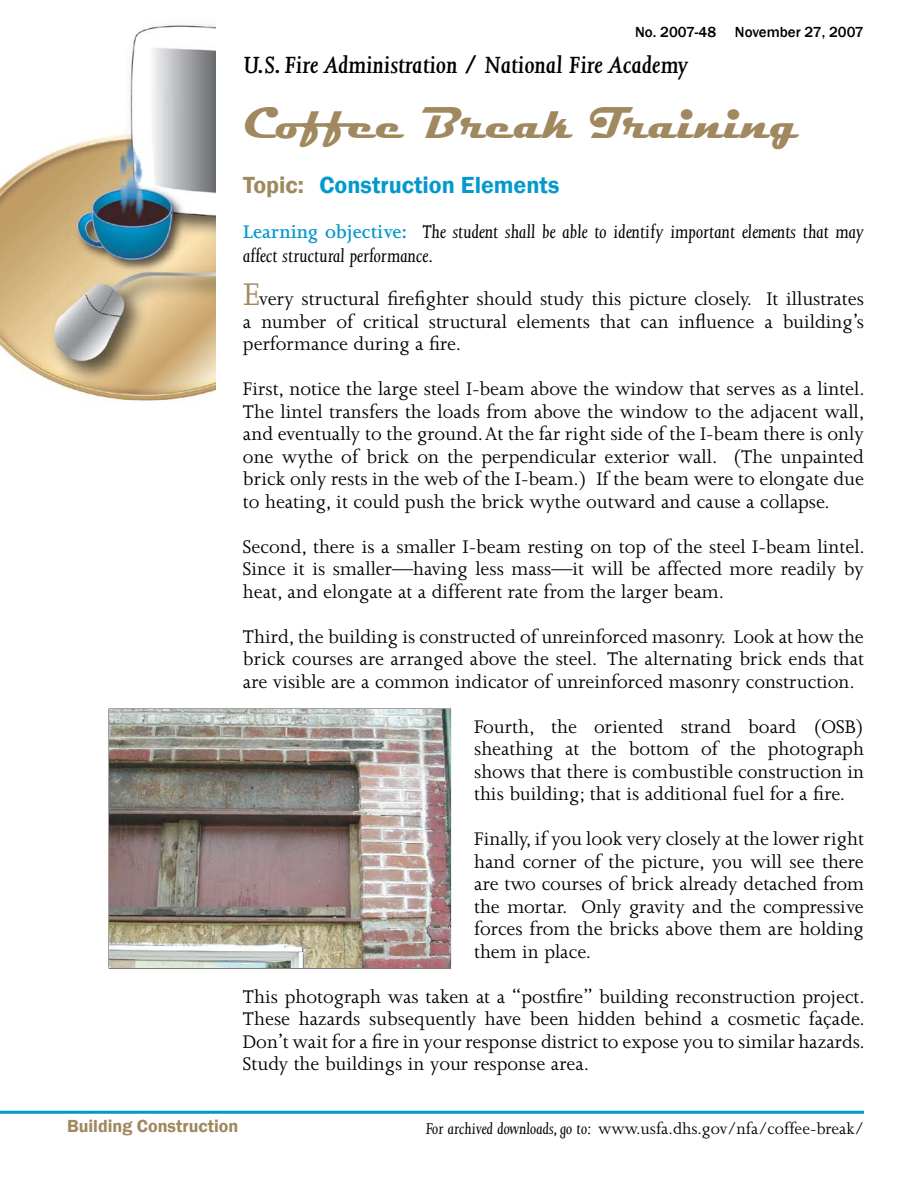
<style>
.page{position:relative;width:918px;height:1188px;background:#fff}
.page>*{position:absolute;margin:0;border:0;box-sizing:border-box;transform-origin:0 0}
.t1{font:700 45px "Magneto";color:#a0885f}
.t2{font:italic 600 27px "Joanna MT Std";color:#000}
.t3{font:600 24px "Franklin Gothic";color:#0499cc}
.Body_text_12pt{font:21px/22.5px "Joanna MT Std";color:#000;text-align:justify}
.t4{font:italic 21px/24px "Joanna MT Std";color:#000}
.Body_text{font:18px "Joanna MT Std";color:#000}
.t5{font:600 18px "Franklin Gothic";color:#a0885f}
.t6{font:500 15px "Franklin Gothic";color:#000}
.s1{color:#a0885f}
.s2{font-weight:600;font-style:normal;color:#0499cc}
.s3{font-size:36px;color:#a0885f}
.s4{font-style:italic}
</style>
<div class="page">
<hr style="left:0;top:1111px;width:864px;height:3px;background:#09c">
<img style="left:0;top:24px;width:216px;height:377px">
<img style="left:109px;top:709px;width:341px;height:259px">
<p class="t6" style="left:635px;top:22px;width:82px">No. 2007-48</p>
<p class="t6" style="left:735px;top:22px;width:130px">November 27, 2007</p>
<h3 class="t2" style="left:243px;top:51px;width:447px">U.S. Fire Administration / National Fire Academy</h3>
<h1 class="t1" style="left:243px;top:97px;width:558px">Coffee Break Training</h1>
<h2 class="t3" style="left:243px;top:170px;width:318px"><span class="s1">Topic:</span> Construction Elements</h2>
<p class="t4" style="left:243px;top:220px;width:623px"><span class="s2">Learning objective:</span> The student shall be able to identify important elements that may affect structural performance.</p>
<p class="Body_text_12pt" style="left:243px;top:288px;width:623px"><span class="s3">E</span>very structural firefighter should study this picture closely. It illustrates a number of critical structural elements that can influence a building’s performance during a fire.</p>
<p class="Body_text_12pt" style="left:243px;top:378px;width:623px">First, notice the large steel I-beam above the window that serves as a lintel.<br>The lintel transfers the loads from above the window to the adjacent wall, and eventually to the ground. At the far right side of the I-beam there is only one wythe of brick on the perpendicular exterior wall. (The unpainted brick only rests in the web of the I-beam.) If the beam were to elongate due to heating, it could push the brick wythe outward and cause a collapse.</p>
<p class="Body_text_12pt" style="left:243px;top:536px;width:623px">Second, there is a smaller I-beam resting on top of the steel I-beam lintel.<br>Since it is smaller —having less mass—it will be affected more readily by heat, and elongate at a different rate from the larger beam.</p>
<p class="Body_text_12pt" style="left:243px;top:626px;width:623px">Third, the building is constructed of unreinforced masonry. Look at how the brick courses are arranged above the steel. The alternating brick ends that are visible are a common indicator of unreinforced masonry construction.</p>
<p class="Body_text_12pt" style="left:474px;top:716px;width:391px">Fourth, the oriented strand board (OSB) sheathing at the bottom of the photograph shows that there is combustible construction in this building; that is additional fuel for a fire.</p>
<p class="Body_text_12pt" style="left:474px;top:828px;width:391px">Finally, if you look very closely at the lower right hand corner of the picture, you will see there are two courses of brick already detached from the mortar. Only gravity and the compressive forces from the bricks above them are holding them in place.</p>
<p class="Body_text_12pt" style="left:243px;top:986px;width:623px">This photograph was taken at a “postfire” building reconstruction project.<br>These hazards subsequently have been hidden behind a cosmetic façade.<br>Don’t wait for a fire in your response district to expose you to similar hazards.<br>Study the buildings in your response area.</p>
<p class="t5" style="left:67px;top:1115px;width:173px">Building Construction</p>
<p class="Body_text" style="left:426px;top:1119px;width:440px"><span class="s4">For archived downloads, go to:</span> www.usfa.dhs.gov/nfa/coffee-break/</p>
</div>
